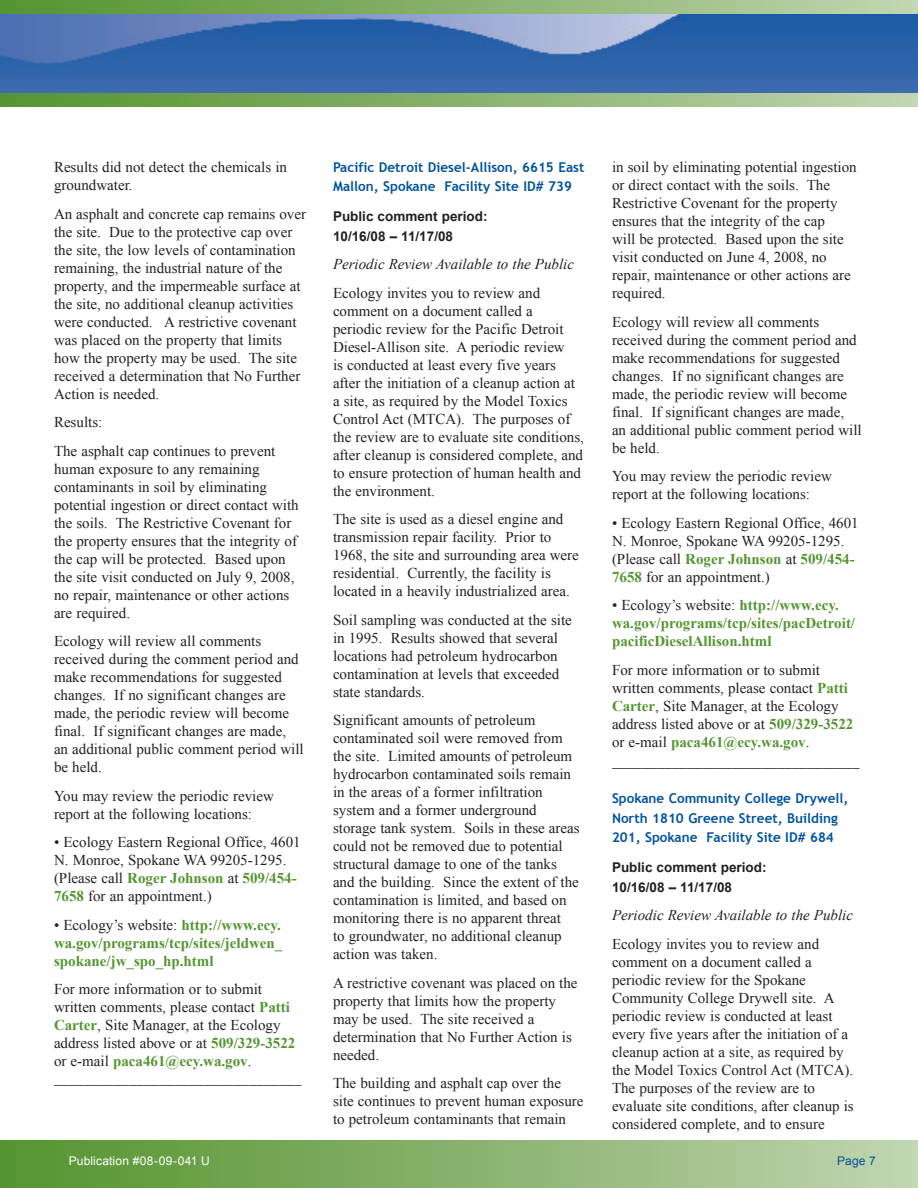
<style>
.page{position:relative;width:918px;height:1188px;background:#fff}
.page>*{position:absolute;margin:0;border:0;box-sizing:border-box;transform-origin:0 0}
.Body_Copy{font:15px/18px "Times New Roman";color:#231f20}
.Bullets{font:15px/18px "Times New Roman";color:#231f20}
.Bullets-2{font:700 15px/18px "Times New Roman";color:#549532;text-align:justify}
.Public_Comment{font:italic 15px "Times New Roman";color:#231f20}
.County_Name_Add_BLUE{font:15px "Myriad Pro";color:#231f20}
.County_Name_Add_BLUE-2{font:700 13.5px/19.5px "Trebuchet MS";color:#0153a0}
.Public_Comment-2{font:700 13.5px/19.5px "Arial";color:#231f20}
.PUB___Pg__s{font:12px "Arial";letter-spacing:.015em;color:#fff}
.PUB___Pg__s-2{font:12px "Arial";color:#0153a0}
.s1{font-weight:700;color:#549532}
.s2{font-weight:400;color:#231f20}
</style>
<div class="page">
<img style="left:0;top:14px;width:918px;height:79px">
<svg style="left:0;top:0;width:918px;height:14px;background:#89b26d"></svg>
<svg style="left:0;top:93px;width:918px;height:13px;background:#89b26d"></svg>
<div style="left:0;top:1141px;width:918px;height:47px;background:linear-gradient(to right,#53922d,#c0d3af)"></div>
<p class="Body_Copy" style="left:54px;top:158px;width:235px">Results did not detect the chemicals in groundwater.</p>
<p class="Body_Copy" style="left:54px;top:205px;width:254px">An asphalt and concrete cap remains over the site. Due to the protective cap over the site, the low levels of contamination remaining, the industrial nature of the property, and the impermeable surface at the site, no additional cleanup activities were conducted. A restrictive covenant was placed on the property that limits how the property may be used. The site received a determination that No Further Action is needed.</p>
<p class="Body_Copy" style="left:54px;top:413px;width:50px">Results:</p>
<p class="Body_Copy" style="left:54px;top:442px;width:246px">The asphalt cap continues to prevent human exposure to any remaining contaminants in soil by eliminating potential ingestion or direct contact with the soils. The Restrictive Covenant for the property ensures that the integrity of the cap will be protected. Based upon the site visit conducted on July 9, 2008, no repair, maintenance or other actions are required.</p>
<p class="Body_Copy" style="left:54px;top:632px;width:251px">Ecology will review all comments received during the comment period and make recommendations for suggested changes. If no significant changes are made, the periodic review will become final. If significant changes are made, an additional public comment period will be held.</p>
<p class="Body_Copy" style="left:54px;top:787px;width:221px">You may review the periodic review report at the following locations:</p>
<p class="Bullets" style="left:54px;top:833px;width:248px">• Ecology Eastern Regional Office, 4601<br>N. Monroe, Spokane WA 99205-1295. (Please call <span class="s1">Roger Johnson</span> at <span class="s1">509/454- 7658</span> for an appointment.)</p>
<p class="Bullets-2" style="left:54px;top:916px;width:230px"><span class="s2">• Ecology’s website:</span> http://www.ecy. wa.gov/programs/tcp/sites/jeldwen_ spokane/jw_spo_hp.html</p>
<p class="Bullets" style="left:54px;top:980px;width:243px">For more information or to submit written comments, please contact <span class="s1">Patti Carter</span>, Site Manager, at the Ecology address listed above or at <span class="s1">509/329-3522 </span>or e-mail <span class="s1">paca461@ecy.wa.gov</span>.</p>
<p class="County_Name_Add_BLUE" style="left:54px;top:1069px;width:249px">_________________________________</p>
<p class="County_Name_Add_BLUE-2" style="left:333px;top:157px;width:253px">Pacific Detroit Diesel-Allison, 6615 East<br>Mallon, Spokane Facility Site ID# 739</p>
<p class="Public_Comment-2" style="left:333px;top:207px;width:156px">Public comment period:<br>10/16/08 – 11/17/08</p>
<p class="Public_Comment" style="left:333px;top:254px;width:243px">Periodic Review Available to the Public</p>
<p class="Body_Copy" style="left:333px;top:284px;width:252px">Ecology invites you to review and comment on a document called a periodic review for the Pacific Detroit Diesel-Allison site. A periodic review<br>is conducted at least every five years after the initiation of a cleanup action at a site, as required by the Model Toxics Control Act (MTCA). The purposes of the review are to evaluate site conditions, after cleanup is considered complete, and to ensure protection of human health and the environment.</p>
<p class="Body_Copy" style="left:333px;top:510px;width:247px">The site is used as a diesel engine and transmission repair facility. Prior to 1968, the site and surrounding area were residential. Currently, the facility is located in a heavily industrialized area.</p>
<p class="Body_Copy" style="left:333px;top:611px;width:240px">Soil sampling was conducted at the site in 1995. Results showed that several locations had petroleum hydrocarbon contamination at levels that exceeded state standards.</p>
<p class="Body_Copy" style="left:333px;top:711px;width:248px">Significant amounts of petroleum contaminated soil were removed from the site. Limited amounts of petroleum hydrocarbon contaminated soils remain in the areas of a former infiltration system and a former underground storage tank system. Soils in these areas could not be removed due to potential structural damage to one of the tanks and the building. Since the extent of the contamination is limited, and based on monitoring there is no apparent threat<br>to groundwater, no additional cleanup action was taken.</p>
<p class="Body_Copy" style="left:333px;top:974px;width:246px">A restrictive covenant was placed on the property that limits how the property may be used. The site received a determination that No Further Action is needed.</p>
<p class="Body_Copy" style="left:333px;top:1074px;width:252px">The building and asphalt cap over the site continues to prevent human exposure to petroleum contaminants that remain</p>
<p class="Body_Copy" style="left:612px;top:158px;width:246px">in soil by eliminating potential ingestion or direct contact with the soils. The Restrictive Covenant for the property ensures that the integrity of the cap<br>will be protected. Based upon the site visit conducted on June 4, 2008, no repair, maintenance or other actions are required.</p>
<p class="Body_Copy" style="left:612px;top:313px;width:251px">Ecology will review all comments received during the comment period and make recommendations for suggested changes. If no significant changes are made, the periodic review will become final. If significant changes are made, an additional public comment period will be held.</p>
<p class="Body_Copy" style="left:612px;top:467px;width:221px">You may review the periodic review report at the following locations:</p>
<p class="Bullets" style="left:612px;top:514px;width:248px">• Ecology Eastern Regional Office, 4601<br>N. Monroe, Spokane WA 99205-1295. (Please call <span class="s1">Roger Johnson</span> at <span class="s1">509/454- 7658</span> for an appointment.)</p>
<p class="Bullets-2" style="left:612px;top:596px;width:245px;text-align:left"><span class="s2">• Ecology’s website:</span> http://www.ecy. wa.gov/programs/tcp/sites/pacDetroit/ pacificDieselAllison.html</p>
<p class="Bullets" style="left:612px;top:661px;width:243px">For more information or to submit written comments, please contact <span class="s1">Patti Carter</span>, Site Manager, at the Ecology address listed above or at <span class="s1">509/329-3522 </span>or e-mail <span class="s1">paca461@ecy.wa.gov</span>.</p>
<p class="County_Name_Add_BLUE" style="left:612px;top:753px;width:249px">_________________________________</p>
<p class="County_Name_Add_BLUE-2" style="left:612px;top:789px;width:238px">Spokane Community College Drywell,<br>North 1810 Greene Street, Building<br>201, Spokane Facility Site ID# 684</p>
<p class="Public_Comment-2" style="left:612px;top:858px;width:156px">Public comment period:<br>10/16/08 – 11/17/08</p>
<p class="Public_Comment" style="left:612px;top:905px;width:243px">Periodic Review Available to the Public</p>
<p class="Body_Copy" style="left:612px;top:935px;width:243px">Ecology invites you to review and comment on a document called a periodic review for the Spokane Community College Drywell site. A periodic review is conducted at least every five years after the initiation of a cleanup action at a site, as required by the Model Toxics Control Act (MTCA).<br>The purposes of the review are to evaluate site conditions, after cleanup is considered complete, and to ensure</p>
<p class="PUB___Pg__s" style="left:69px;top:1153px;width:142px">Publication #08-09-041 U</p>
<p class="PUB___Pg__s-2" style="left:837px;top:1153px;width:40px">Page 7</p>
</div>
